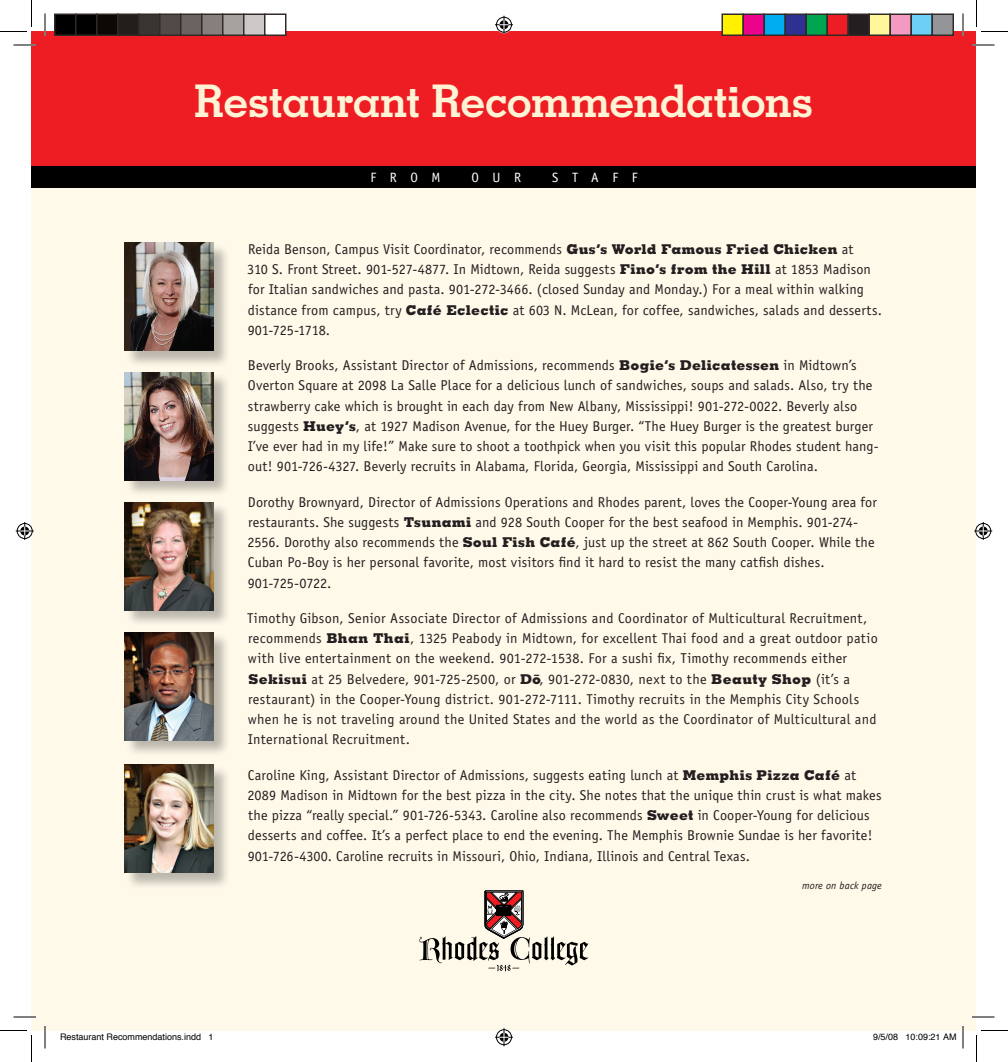
<style>
.page{position:relative;width:1008px;height:1062px;background:#fff}
.page>*{position:absolute;margin:0;border:0;box-sizing:border-box;transform-origin:0 0}
.t1{font:700 45px "Memphis";letter-spacing:-.02em;color:#fef3d5}
.t2{font:14.25px/20.2px "Officina Sans";letter-spacing:.01em;color:#231f20}
.t3{font:13.5px "Officina Sans";color:#fff}
.t4{font:italic 10.5px "Officina Sans";letter-spacing:.015em;color:#231f20}
.t5{font:9px "Helvetica";color:#000}
.s1{font-family:"Memphis";font-weight:800;font-size:13.5px}
</style>
<div class="page">
<div style="left:32px;top:45px;width:944px;height:985px;background:#fef9e9"></div>
<div style="left:32px;top:32px;width:944px;height:134px;background:#ee1d23"></div>
<div style="left:32px;top:166px;width:944px;height:22px;background:#000"></div>
<svg style="left:419px;top:891px;width:169px;height:81px"></svg>
<div style="left:125px;top:633px;width:106px;height:124px;background:#231f20;opacity:.3"></div>
<img style="left:125px;top:632px;width:89px;height:108px">
<div style="left:125px;top:765px;width:106px;height:125px;background:#231f20;opacity:.3"></div>
<img style="left:125px;top:765px;width:89px;height:108px">
<div style="left:125px;top:502px;width:106px;height:125px;background:#231f20;opacity:.3"></div>
<img style="left:125px;top:502px;width:89px;height:108px">
<div style="left:125px;top:243px;width:106px;height:125px;background:#231f20;opacity:.3"></div>
<img style="left:125px;top:243px;width:89px;height:108px">
<div style="left:125px;top:373px;width:106px;height:124px;background:#231f20;opacity:.3"></div>
<img style="left:125px;top:372px;width:89px;height:108px">
<hr style="left:14px;top:44px;width:22px;height:2px;background:#fff">
<hr style="left:972px;top:44px;width:22px;height:2px;background:#fff">
<hr style="left:14px;top:1016px;width:22px;height:2px;background:#fff">
<hr style="left:972px;top:1016px;width:22px;height:2px;background:#fff">
<hr style="left:44px;top:14px;width:2px;height:22px;background:#fff">
<hr style="left:44px;top:1026px;width:2px;height:22px;background:#fff">
<hr style="left:962px;top:14px;width:2px;height:22px;background:#fff">
<hr style="left:962px;top:1026px;width:2px;height:22px;background:#fff">
<svg style="left:14px;top:45px;width:22px;height:1px"></svg>
<svg style="left:972px;top:45px;width:22px;height:1px"></svg>
<svg style="left:14px;top:1017px;width:22px;height:1px"></svg>
<svg style="left:972px;top:1017px;width:22px;height:1px"></svg>
<svg style="left:45px;top:14px;width:1px;height:22px"></svg>
<svg style="left:45px;top:1026px;width:1px;height:22px"></svg>
<svg style="left:963px;top:14px;width:1px;height:22px"></svg>
<svg style="left:963px;top:1026px;width:1px;height:22px"></svg>
<svg style="left:0;top:0;width:32px;height:32px"></svg>
<svg style="left:0;top:1030px;width:32px;height:32px"></svg>
<svg style="left:976px;top:0;width:32px;height:32px"></svg>
<svg style="left:976px;top:1030px;width:32px;height:32px"></svg>
<svg style="left:495px;top:16px;width:18px;height:18px"></svg>
<svg style="left:495px;top:1028px;width:18px;height:18px"></svg>
<svg style="left:16px;top:522px;width:18px;height:18px"></svg>
<svg style="left:974px;top:522px;width:18px;height:18px"></svg>
<div style="left:55px;top:14px;width:21px;height:21px;background:#000"></div>
<div style="left:54px;top:14px;width:22px;height:22px;border:2px solid #302a28"></div>
<div style="left:76px;top:14px;width:21px;height:21px;background:#000"></div>
<div style="left:75px;top:14px;width:23px;height:22px;border:2px solid #302a28"></div>
<div style="left:97px;top:14px;width:21px;height:21px;background:#0c0806"></div>
<div style="left:96px;top:14px;width:22px;height:22px;border:2px solid #302a28"></div>
<div style="left:118px;top:14px;width:21px;height:21px;background:#241e1b"></div>
<div style="left:117px;top:14px;width:23px;height:22px;border:2px solid #302a28"></div>
<div style="left:139px;top:14px;width:21px;height:21px;background:#3b3532"></div>
<div style="left:138px;top:14px;width:22px;height:22px;border:2px solid #302a28"></div>
<div style="left:160px;top:14px;width:21px;height:21px;background:#524a47"></div>
<div style="left:159px;top:14px;width:23px;height:22px;border:2px solid #302a28"></div>
<div style="left:181px;top:14px;width:21px;height:21px;background:#6b6360"></div>
<div style="left:180px;top:14px;width:22px;height:22px;border:2px solid #302a28"></div>
<div style="left:202px;top:14px;width:21px;height:21px;background:#867f7c"></div>
<div style="left:201px;top:14px;width:23px;height:22px;border:2px solid #302a28"></div>
<div style="left:223px;top:14px;width:21px;height:21px;background:#a7a2a0"></div>
<div style="left:222px;top:14px;width:22px;height:22px;border:2px solid #302a28"></div>
<div style="left:244px;top:14px;width:21px;height:21px;background:#cdc9c8"></div>
<div style="left:243px;top:14px;width:23px;height:22px;border:2px solid #302a28"></div>
<div style="left:265px;top:14px;width:21px;height:21px;background:#fff"></div>
<div style="left:264px;top:14px;width:22px;height:22px;border:2px solid #302a28"></div>
<div style="left:722px;top:14px;width:21px;height:21px;background:#fff101"></div>
<div style="left:722px;top:14px;width:22px;height:22px;border:2px solid #302a28"></div>
<div style="left:743px;top:14px;width:21px;height:21px;background:#ed028c"></div>
<div style="left:742px;top:14px;width:23px;height:22px;border:2px solid #302a28"></div>
<div style="left:764px;top:14px;width:21px;height:21px;background:#00aeef"></div>
<div style="left:764px;top:14px;width:22px;height:22px;border:2px solid #302a28"></div>
<div style="left:785px;top:14px;width:21px;height:21px;background:#2e3092"></div>
<div style="left:784px;top:14px;width:23px;height:22px;border:2px solid #302a28"></div>
<div style="left:806px;top:14px;width:21px;height:21px;background:#00a54f"></div>
<div style="left:806px;top:14px;width:22px;height:22px;border:2px solid #302a28"></div>
<div style="left:827px;top:14px;width:21px;height:21px;background:#ee1d23"></div>
<div style="left:826px;top:14px;width:23px;height:22px;border:2px solid #302a28"></div>
<div style="left:848px;top:14px;width:21px;height:21px;background:#231f20"></div>
<div style="left:848px;top:14px;width:22px;height:22px;border:2px solid #302a28"></div>
<div style="left:869px;top:14px;width:21px;height:21px;background:#fff79a"></div>
<div style="left:868px;top:14px;width:23px;height:22px;border:2px solid #302a28"></div>
<div style="left:890px;top:14px;width:21px;height:21px;background:#f499c2"></div>
<div style="left:890px;top:14px;width:22px;height:22px;border:2px solid #302a28"></div>
<div style="left:911px;top:14px;width:21px;height:21px;background:#6bcff6"></div>
<div style="left:910px;top:14px;width:23px;height:22px;border:2px solid #302a28"></div>
<div style="left:932px;top:14px;width:21px;height:21px;background:#939598"></div>
<div style="left:932px;top:14px;width:22px;height:22px;border:2px solid #302a28"></div>
<svg style="left:906px;top:1030px;width:51px;height:1px"></svg>
<h1 class="t1" style="left:194px;top:73px;width:621px">Restaurant Recommendations</h1>
<p class="t3" style="left:370px;top:169px;width:18px">from</p>
<p class="t3" style="left:472px;top:169px;width:36px">O ur</p>
<p class="t3" style="left:552px;top:169px;width:38px">S taff</p>
<p class="t2" style="left:247px;top:239px;width:636px">Reida Benson, Campus Visit Coordinator, recommends <span class="s1">Gus’s World Famous Fried Chicken</span> at<br>310 S. Front Street. 901-527-4877. In Midtown, Reida suggests <span class="s1">Fino’s from the Hill</span> at 1853 Madison for Italian sandwiches and pasta. 901-272-3466. (closed Sunday and Monday.) For a meal within walking distance from campus, try <span class="s1">Café Eclectic</span> at 603 N. McLean, for coffee, sandwiches, salads and desserts.<br>901-725-1718.</p>
<p class="t2" style="left:248px;top:355px;width:633px">Beverly Brooks, Assistant Director of Admissions, recommends <span class="s1">Bogie’s Delicatessen</span> in Midtown’s Overton Square at 2098 La Salle Place for a delicious lunch of sandwiches, soups and salads. Also, try the strawberry cake which is brought in each day from New Albany, Mississippi! 901-272-0022. Beverly also suggests <span class="s1">Huey’s</span>, at 1927 Madison Avenue, for the Huey Burger. “The Huey Burger is the greatest burger I’ve ever had in my life!” Make sure to shoot a toothpick when you visit this popular Rhodes student hang&shy;out! 901-726-4327. Beverly recruits in Alabama, Florida, Georgia, Mississippi and South Carolina.</p>
<p class="t2" style="left:247px;top:492px;width:631px">Dorothy Brownyard, Director of Admissions Operations and Rhodes parent, loves the Cooper-Young area for restaurants. She suggests <span class="s1">Tsunami</span> and 928 South Cooper for the best seafood in Memphis. 901-274- 2556. Dorothy also recommends the <span class="s1">Soul Fish Café</span>, just up the street at 862 South Cooper. While the Cuban Po-Boy is her personal favorite, most visitors find it hard to resist the many catfish dishes.<br>901-725-0722.</p>
<p class="t2" style="left:247px;top:608px;width:632px">Timothy Gibson, Senior Associate Director of Admissions and Coordinator of Multicultural Recruitment, recommends <span class="s1">Bhan Thai</span>, 1325 Peabody in Midtown, for excellent Thai food and a great outdoor patio with live entertainment on the weekend. 901-272-1538. For a sushi fix, Timothy recommends either <span class="s1">Sekisui</span> at 25 Belvedere, 901-725-2500, or <span class="s1">Do¯</span>, 901-272-0830, next to the <span class="s1">Beauty Shop</span> (it’s a restaurant) in the Cooper-Young district. 901-272-7111. Timothy recruits in the Memphis City Schools when he is not traveling around the United States and the world as the Coordinator of Multicultural and International Recruitment.</p>
<p class="t2" style="left:247px;top:765px;width:636px">Caroline King, Assistant Director of Admissions, suggests eating lunch at <span class="s1">Memphis Pizza Café</span> at 2089 Madison in Midtown for the best pizza in the city. She notes that the unique thin crust is what makes the pizza “really special.” 901-726-5343. Caroline also recommends <span class="s1">Sweet</span> in Cooper-Young for delicious desserts and coffee. It’s a perfect place to end the evening. The Memphis Brownie Sundae is her favorite!<br>901-726-4300. Caroline recruits in Missouri, Ohio, Indiana, Illinois and Central Texas.</p>
<p class="t4" style="left:802px;top:879px;width:81px">more on back page</p>
<p class="t5" style="left:60px;top:1029px;width:155px">Restaurant Recommendations.indd 1</p>
<p class="t5" style="left:873px;top:1029px;width:85px">9/5/08 10:09:21 AM</p>
</div>
